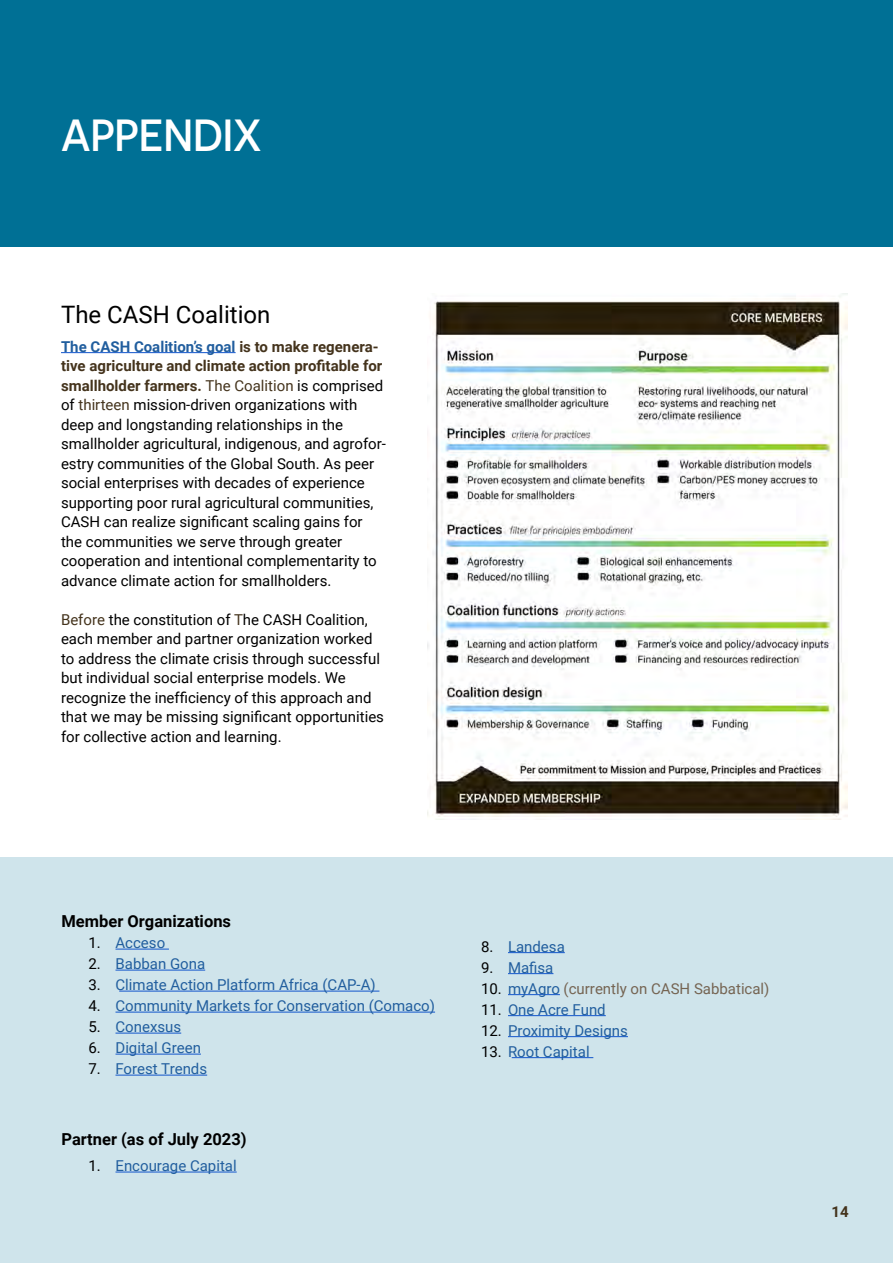
<style>
.page{position:relative;width:893px;height:1263px;background:#fff}
.page>*{position:absolute;margin:0;border:0;box-sizing:border-box;transform-origin:0 0}
.t1{font:500 45px "Novecentosans";color:#fff}
.t2{font:24px "Roboto";color:#000}
.t3{font:700 16.5px "Roboto";color:#000}
.t4{font:15px/19.5px "Roboto";color:#000}
.t5{font:15px "Roboto";color:#215e9e}
.t6{font:15px "Roboto";color:#756452}
.t7{font:700 15px "Roboto";color:#44331c}
.s1{font-weight:700;color:#215e9e}
.s2{font-weight:700;color:#44331c}
.s3{color:#44331c}
.s4{color:#000}
.s5{color:#215e9e}
</style>
<div class="page">
<div style="left:0;top:857px;width:893px;height:406px;background:#cfe4eb"></div>
<div style="left:0;top:0;width:893px;height:247px;background:#007095"></div>
<hr style="left:61px;top:352px;width:175px;height:1px;background:#15c">
<img style="left:427px;top:294px;width:420px;height:525px">
<hr style="left:116px;top:949px;width:53px;height:1px;background:#15c">
<hr style="left:116px;top:970px;width:89px;height:1px;background:#15c">
<hr style="left:119px;top:991px;width:260px;height:1px;background:#15c">
<hr style="left:116px;top:1012px;width:319px;height:1px;background:#15c">
<hr style="left:116px;top:1033px;width:65px;height:1px;background:#15c">
<hr style="left:116px;top:1054px;width:85px;height:1px;background:#15c">
<hr style="left:116px;top:1075px;width:91px;height:1px;background:#15c">
<hr style="left:508px;top:952px;width:57px;height:1px;background:#15c">
<hr style="left:508px;top:973px;width:45px;height:1px;background:#15c">
<hr style="left:508px;top:994px;width:52px;height:1px;background:#15c">
<hr style="left:508px;top:1015px;width:98px;height:1px;background:#15c">
<hr style="left:508px;top:1036px;width:120px;height:1px;background:#15c">
<hr style="left:512px;top:1057px;width:81px;height:1px;background:#15c">
<hr style="left:116px;top:1172px;width:121px;height:1px;background:#15c">
<h1 class="t1" style="left:61px;top:109px;width:202px">APPENDIX</h1>
<h2 class="t2" style="left:61px;top:298px;width:211px">The CASH Coalition</h2>
<p class="t4" style="left:61px;top:336px;width:326px"><span class="s1">The CASH Coalition’s goal</span> <span class="s2">is to make regenera&shy;tive agriculture and climate action profitable for smallholder farmers.</span> <span class="s3">The Coalition</span> is comprised of <span class="s3">thirteen</span> mission-driven organizations with deep and longstanding relationships in the smallholder agricultural, indigenous<span class="s3">,</span> and agrofor&shy;estry communities of the Global South. As peer social enterprises with decades of experience supporting poor rural agricultural communities, CASH can realize significant scaling gains for the communities we serve through greater cooperation and intentional complementarity to advance climate action for smallholders.</p>
<p class="t4" style="left:61px;top:609px;width:324px"><span class="s3">Before</span> the constitution of <span class="s3">T</span>he CASH Coalition, each member and partner organization worked to address the climate crisis through successful but individual social enterprise models. We recognize the inefficiency of this approach and that we may be missing significant opportunities for collective action and learning.</p>
<p class="t3" style="left:62px;top:909px;width:171px">Member Organizations</p>
<p class="t5" style="left:88px;top:932px;width:78px"><span class="s4">1.</span> Acceso</p>
<p class="t5" style="left:88px;top:953px;width:118px"><span class="s4">2.</span> Babban Gona</p>
<p class="t5" style="left:88px;top:974px;width:289px"><span class="s4">3.</span> Climate Action Platform Africa (CAP-A)</p>
<p class="t5" style="left:88px;top:995px;width:348px"><span class="s4">4.</span> Community Markets for Conservation (Comaco)</p>
<p class="t5" style="left:88px;top:1016px;width:94px"><span class="s4">5.</span> Conexsus</p>
<p class="t5" style="left:88px;top:1037px;width:114px"><span class="s4">6.</span> Digital Green</p>
<p class="t5" style="left:88px;top:1058px;width:120px"><span class="s4">7.</span> Forest Trends</p>
<p class="t3" style="left:62px;top:1128px;width:187px">Partner (as of July 2023)</p>
<p class="t5" style="left:88px;top:1155px;width:150px"><span class="s4">1.</span> Encourage Capital</p>
<p class="t5" style="left:481px;top:936px;width:85px"><span class="s4">8.</span> Landesa</p>
<p class="t5" style="left:481px;top:957px;width:74px"><span class="s4">9.</span> Mafisa</p>
<p class="t6" style="left:481px;top:978px;width:290px"><span class="s4">10.</span> <span class="s5">myAgro</span> (currently on CASH Sabbatical)</p>
<p class="t5" style="left:481px;top:999px;width:126px"><span class="s4">11.</span> One Acre Fund</p>
<p class="t5" style="left:481px;top:1020px;width:148px"><span class="s4">12.</span> Proximity Designs</p>
<p class="t5" style="left:481px;top:1041px;width:110px"><span class="s4">13.</span> Root Capital</p>
<p class="t7" style="left:831px;top:1201px;width:19px">14</p>
</div>
